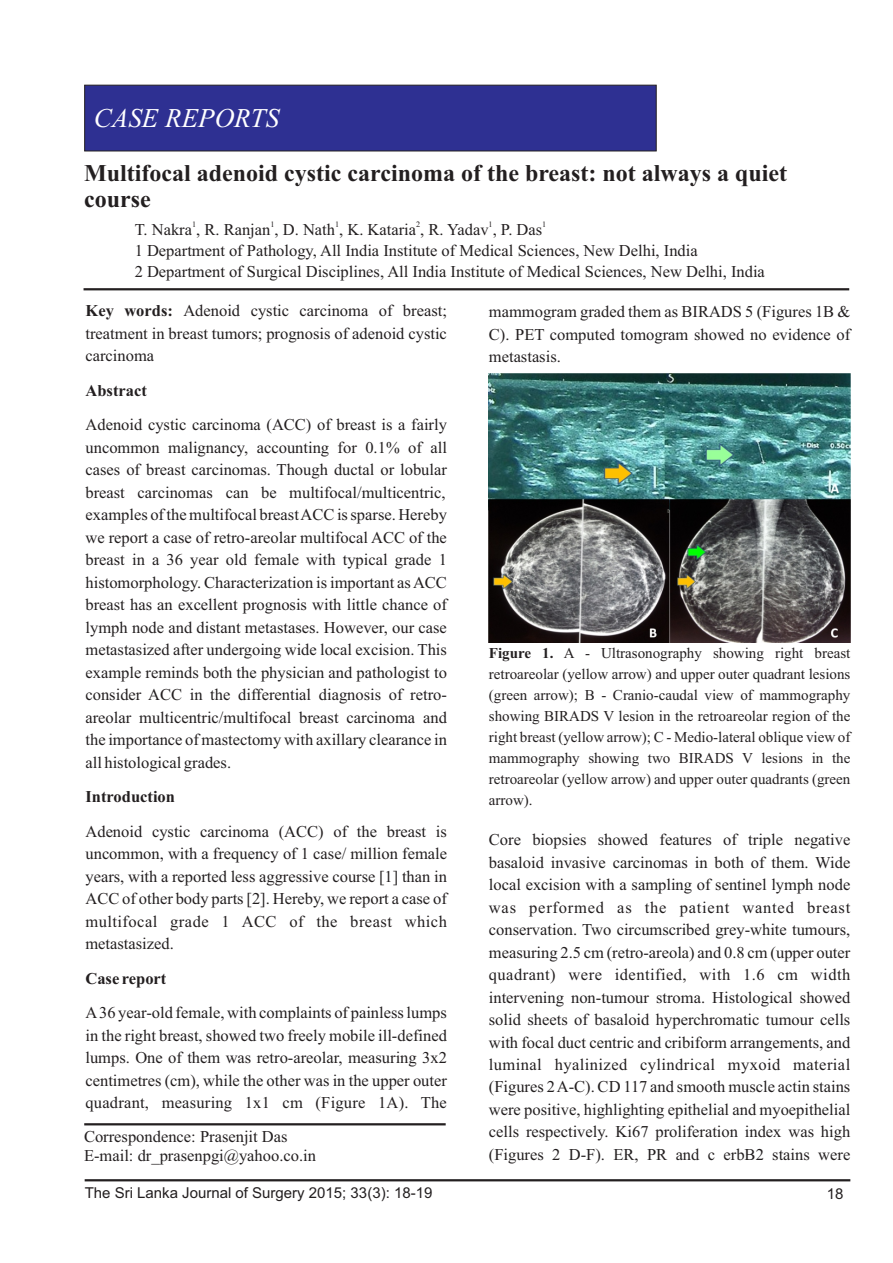
<style>
.page{position:relative;width:893px;height:1263px;background:#fff}
.page>*{position:absolute;margin:0;border:0;box-sizing:border-box;transform-origin:0 0}
.t1{font:italic 27px "Times New Roman";color:#fff}
.t2{font:700 24px/26.5px "Times New Roman";color:#231f20}
.t3{font:16.5px/22.5px "Times New Roman";color:#231f20;text-align:justify}
.t4{font:700 16.5px "Times New Roman";color:#231f20}
.t5{font:15px/21px "Times New Roman";color:#231f20;text-align:justify}
.t6{font:15px "Arial";color:#231f20}
.t7{font:8.25px "Times New Roman";color:#231f20}
.s1{font-weight:700}
</style>
<div class="page">
<hr style="left:85px;top:1179px;width:765px;height:2px;background:#231f20">
<div style="left:84px;top:84px;width:573px;height:68px;background:#2e3092"></div>
<hr style="left:84px;top:288px;width:765px;height:2px;background:#231f20">
<hr style="left:84px;top:1123px;width:362px;height:2px;background:#231f20">
<img style="left:488px;top:373px;width:362px;height:270px">
<h1 class="t1" style="left:94px;top:108px;width:187px">CASE REPORTS</h1>
<h2 class="t2" style="left:84px;top:162px;width:705px">Multifocal adenoid cystic carcinoma of the breast: not always a quiet course</h2>
<p class="t7" style="left:192px;top:221px;width:6px">1</p>
<p class="t7" style="left:270px;top:221px;width:6px">1</p>
<p class="t7" style="left:335px;top:221px;width:6px">1</p>
<p class="t7" style="left:416px;top:221px;width:6px">2</p>
<p class="t7" style="left:489px;top:221px;width:6px">1</p>
<p class="t7" style="left:542px;top:221px;width:6px">1</p>
<p class="t3" style="left:135px;top:221px;width:632px;line-height:21px;text-align:left">T. Nakra , R. Ranjan , D. Nath , K. Kataria , R. Yadav , P. Das<br>1 Department of Pathology, All India Institute of Medical Sciences, New Delhi, India<br>2 Department of Surgical Disciplines, All India Institute of Medical Sciences, New Delhi, India</p>
<p class="t3" style="left:86px;top:301px;width:363px"><span class="s1">Key words:</span> Adenoid cystic carcinoma of breast; treatment in breast tumors; prognosis of adenoid cystic carcinoma</p>
<p class="t4" style="left:86px;top:385px;width:63px">Abstract</p>
<p class="t3" style="left:85px;top:415px;width:363px">Adenoid cystic carcinoma (ACC) of breast is a fairly uncommon malignancy, accounting for 0.1% of all cases of breast carcinomas. Though ductal or lobular breast carcinomas can be multifocal/multicentric, examples of the multifocal breast ACC is sparse. Hereby we report a case of retro-areolar multifocal ACC of the breast in a 36 year old female with typical grade 1 histomorphology. Characterization is important as ACC breast has an excellent prognosis with little chance of lymph node and distant metastases. However, our case metastasized after undergoing wide local excision. This example reminds both the physician and pathologist to consider ACC in the differential diagnosis of retro&shy;areolar multicentric/multifocal breast carcinoma and the importance of mastectomy with axillary clearance in all histological grades.</p>
<p class="t4" style="left:85px;top:791px;width:91px">Introduction</p>
<p class="t3" style="left:85px;top:821px;width:363px">Adenoid cystic carcinoma (ACC) of the breast is uncommon, with a frequency of 1 case/ million female years, with a reported less aggressive course [1] than in ACC of other body parts [2]. Hereby, we report a case of multifocal grade 1 ACC of the breast which metastasized.</p>
<p class="t4" style="left:85px;top:972px;width:82px">Case report</p>
<p class="t3" style="left:85px;top:1003px;width:363px">A36 year-old female, with complaints of painless lumps in the right breast, showed two freely mobile ill-defined lumps. One of them was retro-areolar, measuring 3x2 centimetres (cm), while the other was in the upper outer quadrant, measuring 1x1 cm (Figure 1A). The</p>
<p class="t3" style="left:489px;top:302px;width:363px">mammogram graded them as BIRADS 5 (Figures 1B &amp; C). PET computed tomogram showed no evidence of metastasis.</p>
<p class="t5" style="left:489px;top:643px;width:363px"><span class="s1">Figure 1.</span> A - Ultrasonography showing right breast retroareolar (yellow arrow) and upper outer quadrant lesions (green arrow); B - Cranio-caudal view of mammography showing BIRADS V lesion in the retroareolar region of the right breast (yellow arrow); C - Medio-lateral oblique view of mammography showing two BIRADS V lesions in the retroareolar (yellow arrow) and upper outer quadrants (green arrow).</p>
<p class="t3" style="left:489px;top:830px;width:363px">Core biopsies showed features of triple negative basaloid invasive carcinomas in both of them. Wide local excision with a sampling of sentinel lymph node was performed as the patient wanted breast conservation. Two circumscribed grey-white tumours, measuring 2.5 cm (retro-areola) and 0.8 cm (upper outer quadrant) were identified, with 1.6 cm width intervening non-tumour stroma. Histological showed solid sheets of basaloid hyperchromatic tumour cells with focal duct centric and cribiform arrangements, and luminal hyalinized cylindrical myxoid material (Figures 2 A-C). CD 117 and smooth muscle actin stains were positive, highlighting epithelial and myoepithelial cells respectively. Ki67 proliferation index was high (Figures 2 D-F). ER, PR and c erbB2 stains were</p>
<p class="t3" style="left:84px;top:1129px;width:233px;line-height:18.3px">Correspondence: Prasenjit Das<br>E-mail: dr_prasenpgi@yahoo.co.in</p>
<p class="t6" style="left:85px;top:1187px;width:349px">The Sri Lanka Journal of Surgery 2015; 33(3): 18-19</p>
<p class="t6" style="left:827px;top:1188px;width:18px">18</p>
</div>
